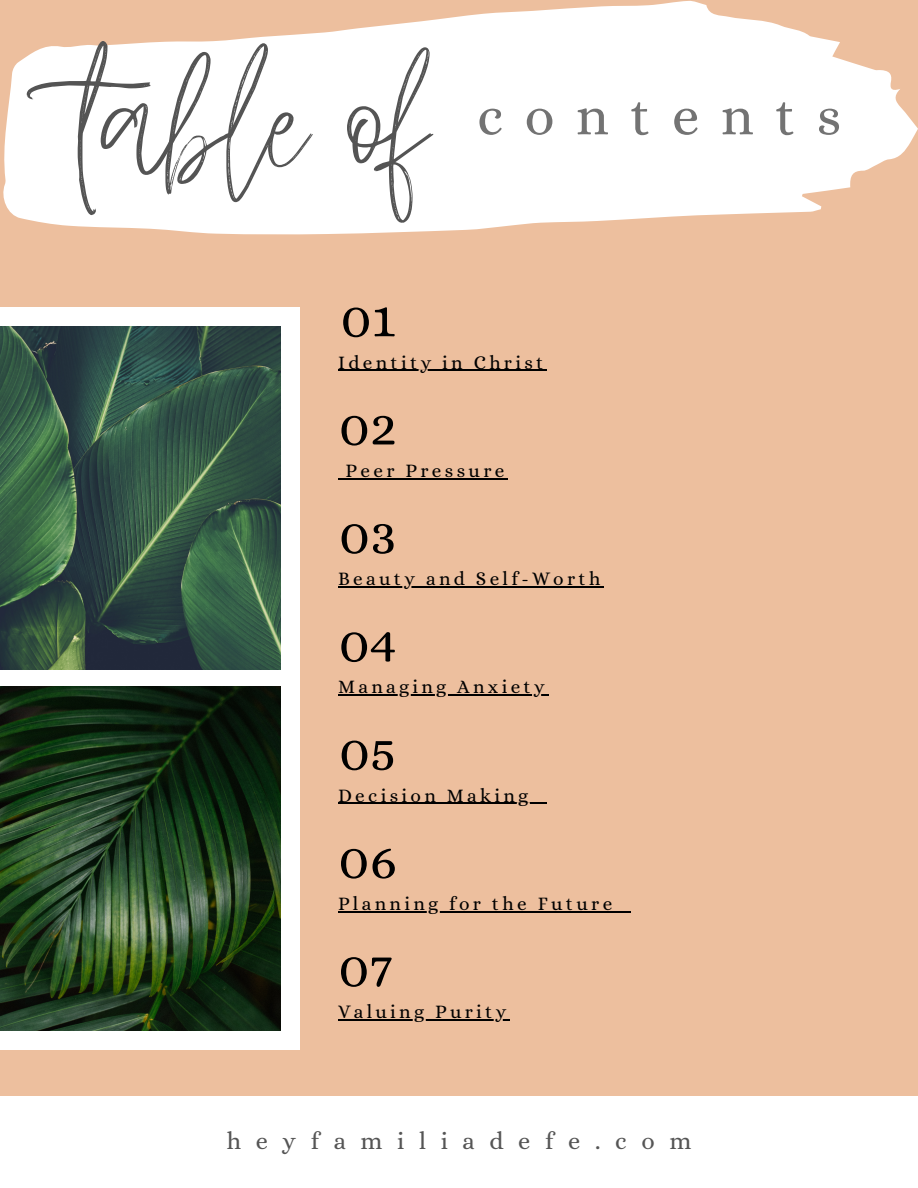
<style>
.page{position:relative;width:918px;height:1188px;background:#edbf9e}
.page>*{position:absolute;margin:0;border:0;box-sizing:border-box;transform-origin:0 0}
.t1{font:170.4px "Shadow";color:#545454}
.t2{font:55.05px "Alice";letter-spacing:.385em;color:#737373}
.t3{font:54px "Alice";color:#000}
.t4{font:24.45px "Alice";letter-spacing:.6em;color:#555}
.t5{font:19.2px "Alice";letter-spacing:.175em;color:#000}
</style>
<div class="page">
<div style="left:0;top:307px;width:300px;height:743px;background:#fff"></div>
<svg style="left:3px;top:1px;width:915px;height:234px;fill:#fff"></svg>
<hr style="left:338px;top:370px;width:209px;height:1px;background:#000">
<hr style="left:346px;top:478px;width:162px;height:1px;background:#000">
<hr style="left:338px;top:586px;width:266px;height:1px;background:#000">
<hr style="left:338px;top:695px;width:210px;height:1px;background:#000">
<hr style="left:338px;top:803px;width:194px;height:1px;background:#000">
<svg style="left:532px;top:803px;width:15px;height:1px"></svg>
<hr style="left:338px;top:911px;width:278px;height:1px;background:#000">
<svg style="left:616px;top:911px;width:15px;height:1px"></svg>
<img style="left:0;top:326px;width:280px;height:343px">
<img style="left:0;top:686px;width:280px;height:344px">
<div style="left:0;top:1096px;width:918px;height:92px;background:#fff"></div>
<hr style="left:338px;top:1019px;width:172px;height:1px;background:#000">
<p class="t1" style="left:77px;top:-14px;width:353px">table of</p>
<p class="t2" style="left:477px;top:84px;width:366px">contents</p>
<h1 class="t3" style="left:340px;top:287px;width:56px">01</h1>
<h2 class="t5" style="left:338px;top:351px;width:207px">Identity in Christ</h2>
<p class="t3" style="left:339px;top:395px;width:60px">02</p>
<p class="t5" style="left:346px;top:459px;width:160px">Peer Pressure</p>
<p class="t3" style="left:339px;top:504px;width:59px">03</p>
<p class="t5" style="left:338px;top:568px;width:264px">Beauty and Self-Worth</p>
<p class="t3" style="left:338px;top:612px;width:60px">04</p>
<p class="t5" style="left:338px;top:676px;width:208px">Managing Anxiety</p>
<p class="t3" style="left:339px;top:720px;width:59px">05</p>
<p class="t5" style="left:338px;top:784px;width:192px">Decision Making</p>
<p class="t3" style="left:338px;top:828px;width:61px">06</p>
<p class="t5" style="left:338px;top:892px;width:276px">Planning for the Future</p>
<p class="t3" style="left:338px;top:937px;width:56px">07</p>
<p class="t5" style="left:338px;top:1001px;width:170px">Valuing Purity</p>
<p class="t4" style="left:227px;top:1126px;width:466px">heyfamiliadefe.com</p>
</div>
